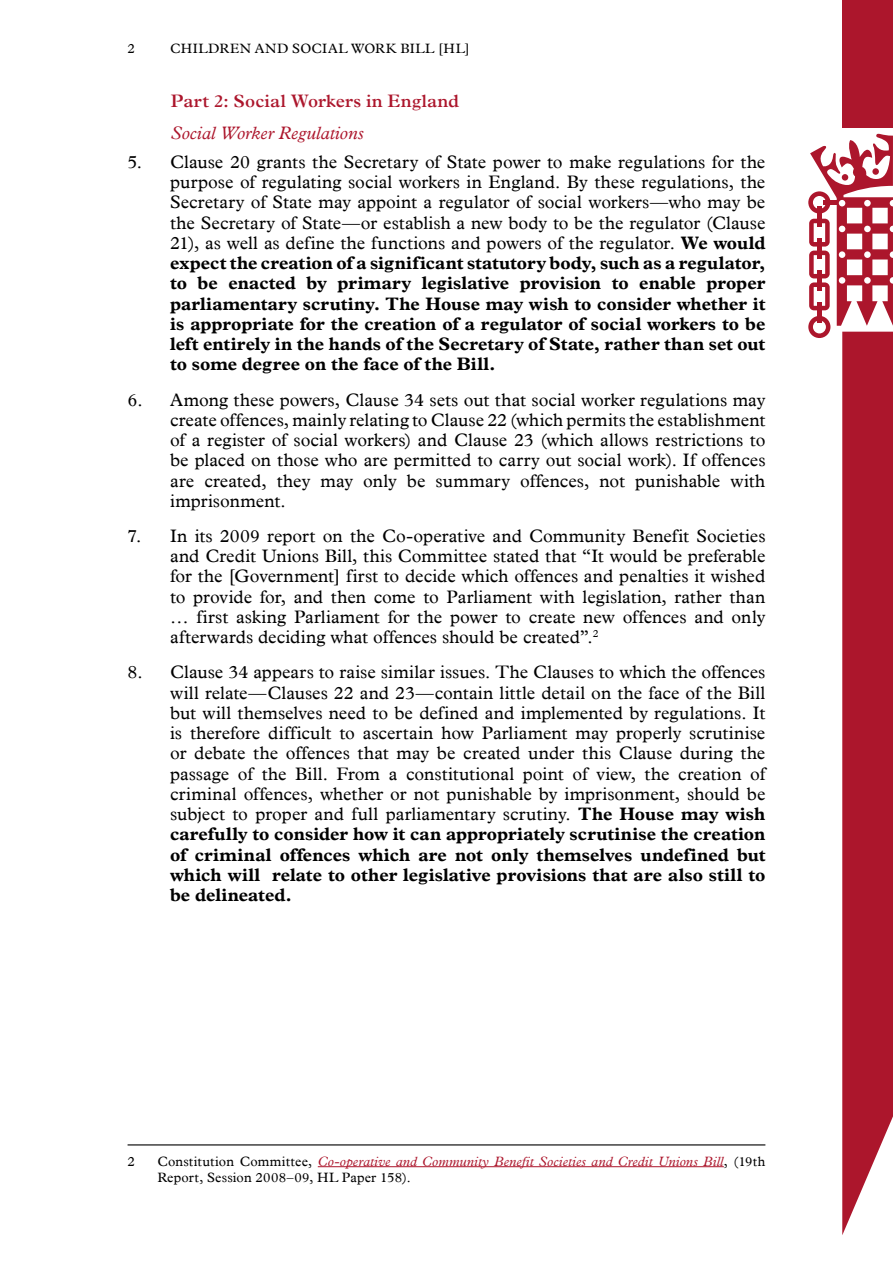
<style>
.page{position:relative;width:893px;height:1263px;background:#fff}
.page>*{position:absolute;margin:0;border:0;box-sizing:border-box;transform-origin:0 0}
.t1{font:18px/20.2px "Plantin";color:#000;text-align:justify}
.t2{font:700 18px/20.2px "Plantin";color:#000;text-align:justify}
.t3{font:600 18px "Plantin";letter-spacing:.005em;color:#ac162c}
.t4{font:italic 18px "Plantin";letter-spacing:.005em;color:#ac162c}
.t5{font:13.5px/16.5px "Plantin";letter-spacing:.015em;color:#000}
.s1{font-weight:400}
.s2{font-weight:700}
.s3{font-style:italic;color:#ac162c}
</style>
<div class="page">
<hr style="left:128px;top:1144px;width:637px;height:1px;background:#000">
<hr style="left:318px;top:1166px;width:406px;height:1px;background:#ac162c">
<div style="left:842px;top:0;width:51px;height:128px;background:#ac162c"></div>
<svg style="left:808px;top:133px;width:85px;height:205px"></svg>
<svg style="left:842px;top:332px;width:51px;height:903px;fill:#ac162c"></svg>
<p class="t5" style="left:128px;top:41px;width:9px">2</p>
<p class="t5" style="left:170px;top:41px;width:22px">Children</p>
<p class="t5" style="left:255px;top:41px;width:13px">and</p>
<p class="t5" style="left:292px;top:41px;width:19px">Social</p>
<p class="t5" style="left:351px;top:41px;width:68px">Work Bill</p>
<p class="t5" style="left:438px;top:41px;width:33px">[HL]</p>
<p class="t3" style="left:171px;top:90px;width:290px">Part 2: Social Workers in England</p>
<p class="t4" style="left:171px;top:122px;width:194px">Social Worker Regulations</p>
<p class="t2" style="left:170px;top:153px;width:597px;text-indent:-43px"><span class="s1">5. Clause 20 grants the Secretary of State power to make regulations for the purpose of regulating social workers in England. By these regulations, the Secretary of State may appoint a regulator of social workers—who may be the Secretary of State—or establish a new body to be the regulator (Clause 21), as well as define the functions and powers of the regulator.</span> We would expect the creation of a significant statutory body, such as a regulator, to be enacted by primary legislative provision to enable proper parliamentary scrutiny. The House may wish to consider whether it is appropriate for the creation of a regulator of social workers to be left entirely in the hands of the Secretary of State, rather than set out to some degree on the face of the Bill.</p>
<p class="t1" style="left:170px;top:390px;width:597px;text-indent:-43px">6. Among these powers, Clause 34 sets out that social worker regulations may create offences, mainly relating to Clause 22 (which permits the establishment of a register of social workers) and Clause 23 (which allows restrictions to be placed on those who are permitted to carry out social work). If offences are created, they may only be summary offences, not punishable with imprisonment.</p>
<p class="t1" style="left:170px;top:527px;width:597px;text-indent:-43px">7. In its 2009 report on the Co-operative and Community Benefit Societies and Credit Unions Bill, this Committee stated that “It would be preferable for the [Government] first to decide which offences and penalties it wished to provide for, and then come to Parliament with legislation, rather than … first asking Parliament for the power to create new offences and only afterwards deciding what offences should be created”.<sup>2</sup></p>
<p class="t1" style="left:170px;top:663px;width:597px;text-indent:-43px">8. Clause 34 appears to raise similar issues. The Clauses to which the offences will relate—Clauses 22 and 23—contain little detail on the face of the Bill but will themselves need to be defined and implemented by regulations. It is therefore difficult to ascertain how Parliament may properly scrutinise or debate the offences that may be created under this Clause during the passage of the Bill. From a constitutional point of view, the creation of criminal offences, whether or not punishable by imprisonment, should be subject to proper and full parliamentary scrutiny. <span class="s2">The House may wish carefully to consider how it can appropriately scrutinise the creation of criminal offences which are not only themselves undefined but which will relate to other legislative provisions that are also still to be delineated.</span></p>
<p class="t5" style="left:128px;top:1153px;width:9px">2</p>
<p class="t5" style="left:157px;top:1153px;width:610px">Constitution Committee, <span class="s3">Co-operative and Community Benefit Societies and Credit Unions Bill</span>, (19th<br>Report, Session 2008–09, HL Paper 158).</p>
</div>
